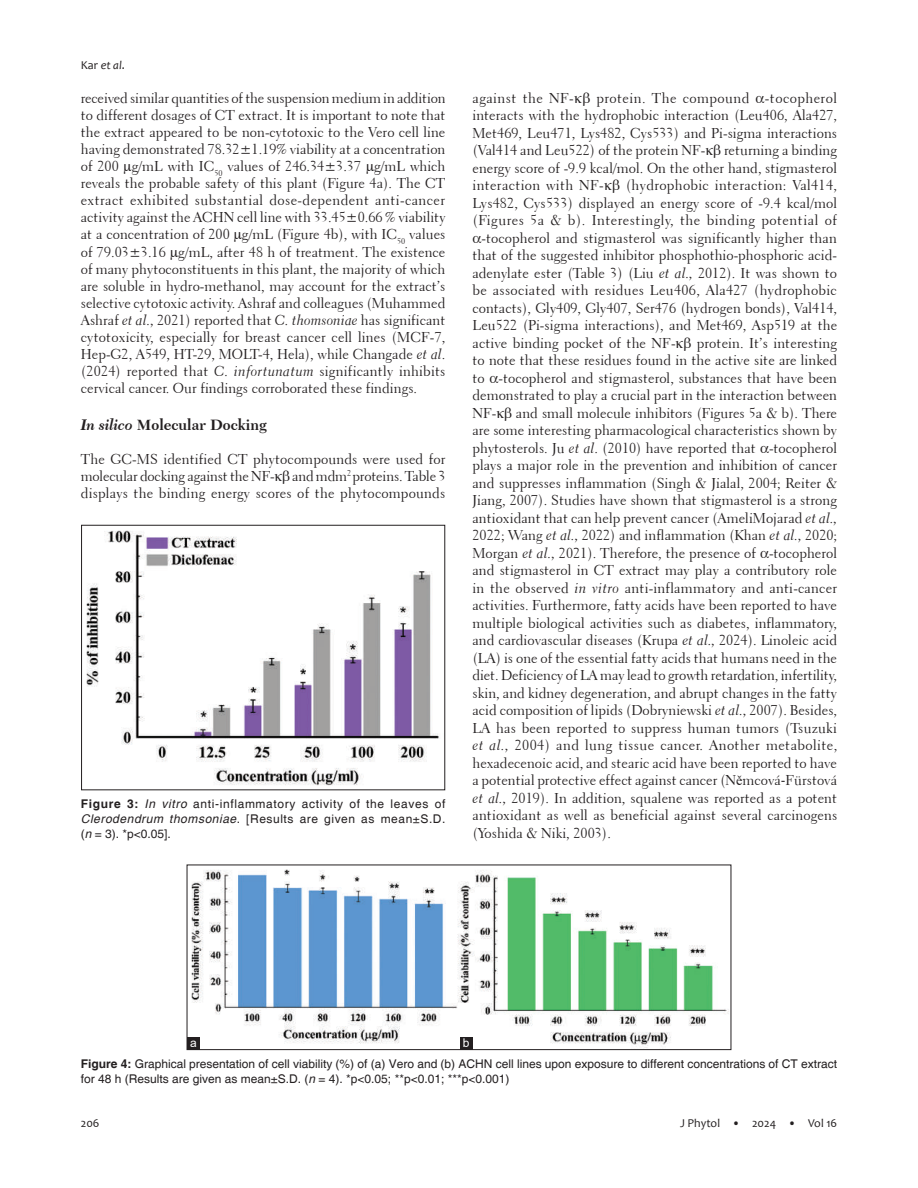
<style>
.page{position:relative;width:918px;height:1188px;background:#fff}
.page>*{position:absolute;margin:0;border:0;box-sizing:border-box;transform-origin:0 0}
.t1{font:700 15.75px "Transitional 511 BT";color:#231f20}
.t2{font:14.25px/17.5px "Transitional 521 BT Roman A";color:#231f20;text-align:justify}
.t3{font:14.25px "Transitional 521 BT Roman A";letter-spacing:.02em;color:#231f20}
.t4{font:14.25px "Transitional 521 BT Roman A";letter-spacing:.03em;color:#231f20}
.t5{font:12px/15px "Helvetica";color:#231f20;text-align:justify}
.t6{font:12px "Candara";color:#231f20}
.t7{font:12px "Arial";color:#fff}
.s1{font-style:italic}
.s2{font-family:"Transitional 521 BT Cursive A"}
.s3{font-weight:700}
.s4{font-family:"Times New Roman"}
.s5{font-family:"Cambria Math"}
</style>
<div class="page">
<img style="left:86px;top:530px;width:353px;height:256px">
<div style="left:81px;top:525px;width:364px;height:265px;border:1px solid #231f20"></div>
<img style="left:191px;top:869px;width:538px;height:179px">
<div style="left:187px;top:865px;width:544px;height:185px;border:1px solid #231f20"></div>
<div style="left:187px;top:1037px;width:13px;height:13px;background:#231f20"></div>
<div style="left:460px;top:1037px;width:12px;height:13px;background:#231f20"></div>
<p class="t6" style="left:81px;top:58px;width:46px">Kar <span class="s1">et al</span>.</p>
<p class="t2" style="left:81px;top:89px;width:366px;line-height:17.1px">received similar quantities of the suspension medium in addition to different dosages of CT extract. It is important to note that the extract appeared to be non-cytotoxic to the Vero cell line having demonstrated 78.32±1.19% viability at a concentration of 200 g/mL with IC<sub>50</sub> values of 246.34±3.37 g/mL which reveals the probable safety of this plant (Figure 4a). The CT extract exhibited substantial dose-dependent anti-cancer activity against the ACHN cell line with 33.45±0.66 % viability at a concentration of 200 g/mL (Figure 4b), with IC<sub>50</sub> values of 79.03±3.16 g/mL, after 48 h of treatment. The existence of many phytoconstituents in this plant, the majority of which are soluble in hydro-methanol, may account for the extract’s selective cytotoxic activity. Ashraf and colleagues (Muhammed Ashraf <span class="s2">et al.,</span> 2021) reported that <span class="s2">C. thomsoniae</span> has significant cytotoxicity, especially for breast cancer cell lines (MCF-7, Hep-G2, A549, HT-29, MOLT-4, Hela), while Changade <span class="s2">et al</span>. (2024) reported that <span class="s2">C. infortunatum</span> significantly inhibits cervical cancer. Our findings corroborated these findings.</p>
<p class="t1" style="left:81px;top:415px;width:188px"><span class="s1">In silico</span> Molecular Docking</p>
<p class="t2" style="left:81px;top:451px;width:366px;line-height:17.1px">The GC-MS identified CT phytocompounds were used for molecular docking against the NF- and mdm<sup>2</sup> proteins. Table 3 displays the binding energy scores of the phytocompounds</p>
<p class="t5" style="left:81px;top:796px;width:366px"><span class="s3">Figure 3:</span> <span class="s1">In vitro</span> anti-inflammatory activity of the leaves of <span class="s1">Clerodendrum thomsoniae</span>. [Results are given as mean±S.D. (<span class="s1">n</span> = 3). *p&lt;0.05].</p>
<p class="t2" style="left:472px;top:89px;width:366px;text-indent:124px">protein. The compound -tocopherol interacts with the hydrophobic interaction (Leu406, Ala427, Met469, Leu471, Lys482, Cys533) and Pi-sigma interactions (Val414 and Leu522) of the protein NF-</p>
<p class="t4" style="left:472px;top:89px;width:103px">against the NF-</p>
<p class="t2" style="left:472px;top:142px;width:366px;text-indent:252px">returning a binding energy score of -9.9 kcal/mol. On the other hand, stigmasterol interaction with NF-</p>
<p class="t3" style="left:626px;top:177px;width:213px">(hydrophobic interaction: Val414,</p>
<p class="t2" style="left:472px;top:194px;width:366px">Lys482, Cys533) displayed an energy score of -9.4 kcal/mol</p>
<p class="t4" style="left:472px;top:212px;width:366px">(Figures 5a &amp; b). Interestingly, the binding potential of</p>
<p class="t2" style="left:482px;top:229px;width:357px">-tocopherol and stigmasterol was significantly higher than</p>
<p class="t2" style="left:472px;top:247px;width:366px">that of the suggested inhibitor phosphothio-phosphoric acid-</p>
<p class="t2" style="left:472px;top:264px;width:366px">adenylate ester (Table 3) (Liu <span class="s2">et al.,</span> 2012). It was shown to</p>
<p class="t3" style="left:472px;top:282px;width:366px">be associated with residues Leu406, Ala427 (hydrophobic</p>
<p class="t2" style="left:472px;top:299px;width:366px">contacts), Gly409, Gly407, Ser476 (hydrogen bonds), Val414,</p>
<p class="t2" style="left:472px;top:317px;width:366px">Leu522 (Pi-sigma interactions), and Met469, Asp519 at the</p>
<p class="t2" style="left:472px;top:334px;width:205px">active binding pocket of the NF-</p>
<p class="t2" style="left:472px;top:334px;width:366px;text-indent:224px">protein. It’s interesting to note that these residues found in the active site are linked to -tocopherol and stigmasterol, substances that have been demonstrated to play a crucial part in the interaction between NF-</p>
<p class="t2" style="left:472px;top:404px;width:366px;text-indent:43px">and small molecule inhibitors (Figures 5a &amp; b). There are some interesting pharmacological characteristics shown by phytosterols. Ju <span class="s2">et al</span>. (2010) have reported that -tocopherol plays a major role in the prevention and inhibition of cancer and suppresses inflammation (Singh &amp; Jialal, 2004; Reiter &amp; Jiang, 2007). Studies have shown that stigmasterol is a strong antioxidant that can help prevent cancer (AmeliMojarad <span class="s2">et al., </span>2022; Wang <span class="s2">et al.,</span> 2022) and inflammation (Khan <span class="s2">et al.,</span> 2020; Morgan <span class="s2">et al.,</span> 2021). Therefore, the presence of -tocopherol and stigmasterol in CT extract may play a contributory role in the observed <span class="s2">in vitro</span> anti-inflammatory and anti-cancer activities. Furthermore, fatty acids have been reported to have multiple biological activities such as diabetes, inflammatory, and cardiovascular diseases (Krupa <span class="s2">et al.,</span> 2024). Linoleic acid (LA) is one of the essential fatty acids that humans need in the diet. Deficiency of LA may lead to growth retardation, infertility, skin, and kidney degeneration, and abrupt changes in the fatty acid composition of lipids (Dobryniewski <span class="s2">et al.,</span> 2007). Besides, LA has been reported to suppress human tumors (Tsuzuki <span class="s2">et al.,</span> 2004) and lung tissue cancer. Another metabolite, hexadecenoic acid, and stearic acid have been reported to have a potential protective effect against cancer (N<span class="s4">ě</span>mcová<span class="s5">‐</span>Fürstová <span class="s2">et al.,</span> 2019). In addition, squalene was reported as a potent antioxidant as well as beneficial against several carcinogens (Yoshida &amp; Niki, 2003).</p>
<p class="t7" style="left:190px;top:1035px;width:8px">a</p>
<p class="t7" style="left:463px;top:1035px;width:8px">b</p>
<p class="t5" style="left:81px;top:1056px;width:758px"><span class="s3">Figure 4:</span> Graphical presentation of cell viability (%) of (a) Vero and (b) ACHN cell lines upon exposure to different concentrations of CT extract for 48 h (Results are given as mean±S.D. (<span class="s1">n</span> = 4). *p&lt;0.05; **p&lt;0.01; ***p&lt;0.001)</p>
<p class="t6" style="left:81px;top:1115px;width:20px">206</p>
<p class="t6" style="left:680px;top:1115px;width:159px">J Phytol • 2024 • Vol 16</p>
</div>
